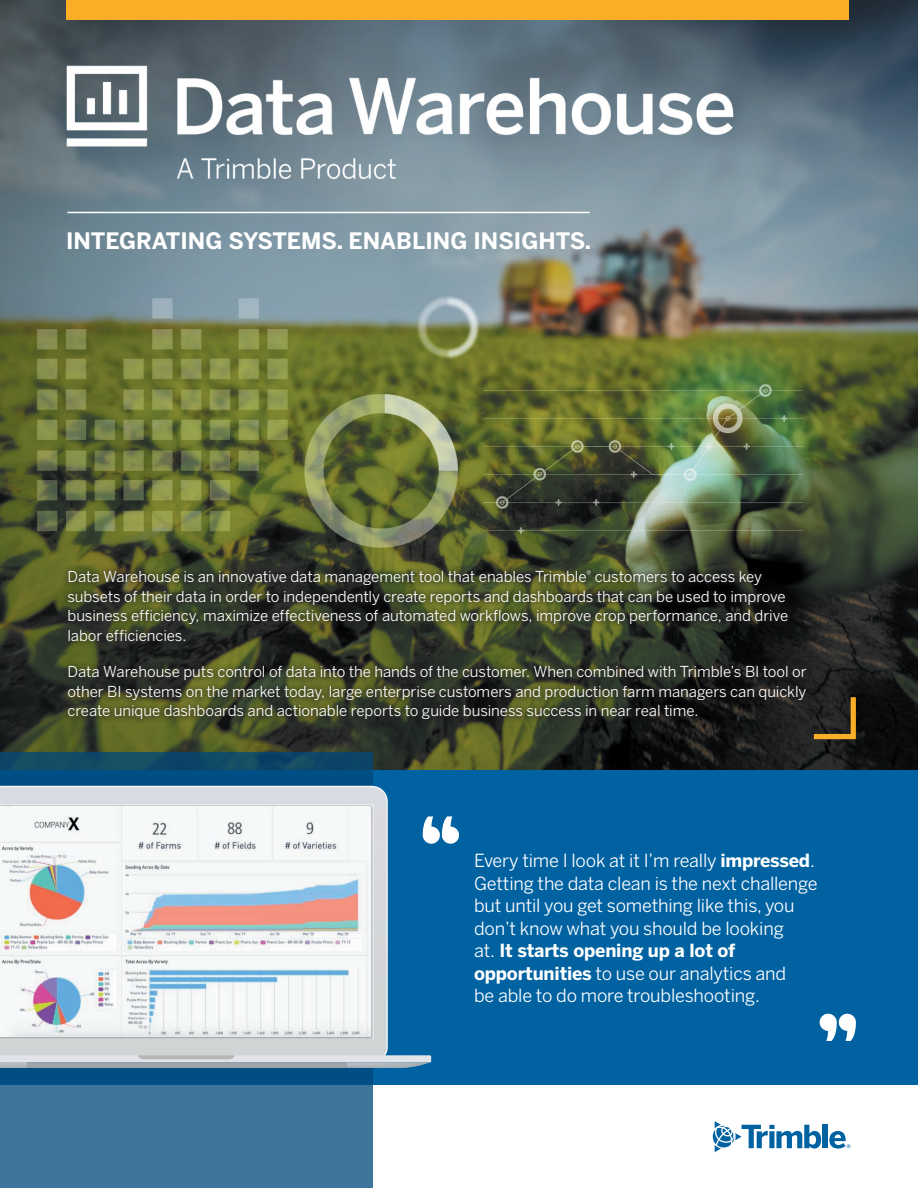
<style>
.page{position:relative;width:918px;height:1188px;background:#fff}
.page>*{position:absolute;margin:0;border:0;box-sizing:border-box;transform-origin:0 0}
.t1{font:700 22.5px "Benton Sans";color:#fff}
.t2{font:18px/22.5px "Benton Sans";letter-spacing:-.01em;color:#fff}
.t3{font:15px/19.5px "Benton Sans";letter-spacing:-.005em;color:#fff}
.s1{font-weight:700}
</style>
<div class="page">
<div style="left:0;top:770px;width:918px;height:315px;background:#0162a2"></div>
<img style="left:0;top:208px;width:918px;height:562px">
<svg style="left:0;top:0;width:918px;height:208px;background:#566976"></svg>
<svg style="left:814px;top:697px;width:42px;height:42px;background:#524223"></svg>
<div style="left:61px;top:564px;width:752px;height:162px;background:#231f20;opacity:.37"></div>
<div style="left:66px;top:0;width:783px;height:19px;background:#faad26"></div>
<hr style="left:68px;top:212px;width:522px;height:1px;background:#fff">
<svg style="left:819px;top:1013px;width:37px;height:28px"></svg>
<svg style="left:0;top:752px;width:373px;height:436px;background:#2e6890"></svg>
<svg style="left:0;top:787px;width:386px;height:268px;background:#e0e1e4"></svg>
<svg style="left:0;top:1055px;width:431px;height:13px;background:#bdc3ca"></svg>
<img style="left:0;top:1063px;width:26px;height:5px">
<svg style="left:423px;top:816px;width:37px;height:28px"></svg>
<img style="left:51px;top:19px;width:694px;height:185px">
<div style="left:823px;top:1125px;width:5px;height:23px;background:#0162a2"></div>
<svg style="left:829px;top:1131px;width:21px;height:18px"></svg>
<svg style="left:712px;top:1121px;width:109px;height:31px"></svg>
<h1 class="t1" style="left:66px;top:224px;width:527px">INTEGRATING SYSTEMS. ENABLING INSIGHTS.</h1>
<p class="t3" style="left:68px;top:566px;width:722px">Data Warehouse is an innovative data management tool that enables Trimble<sup>®</sup> customers to access key subsets of their data in order to independently create reports and dashboards that can be used to improve business efficiency, maximize effectiveness of automated workflows, improve crop performance, and drive labor efficiencies.</p>
<p class="t3" style="left:68px;top:661px;width:741px;text-align:justify">Data Warehouse puts control of data into the hands of the customer. When combined with Trimble’s BI tool or other BI systems on the market today, large enterprise customers and production farm managers can quickly create unique dashboards and actionable reports to guide business success in near real time.</p>
<p class="t2" style="left:474px;top:848px;width:345px">Every time I look at it I’m really <span class="s1">impressed</span>.<br>Getting the data clean is the next challenge but until you get something like this, you don’t know what you should be looking<br>at. <span class="s1">It starts opening up a lot of opportunities</span> to use our analytics and<br>be able to do more troubleshooting.</p>
</div>
